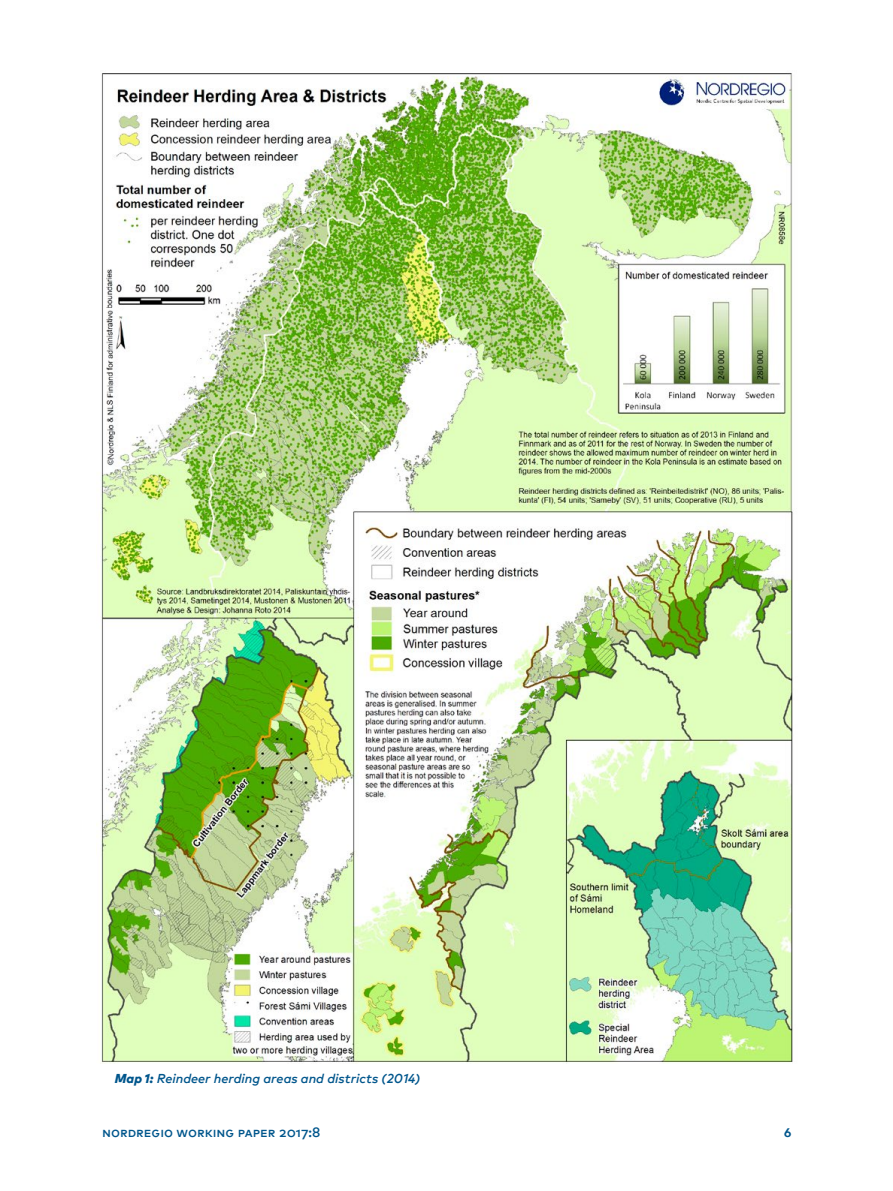
<style>
.page{position:relative;width:893px;height:1191px;background:#fff}
.page>*{position:absolute;margin:0;border:0;box-sizing:border-box;transform-origin:0 0}
.t1{font:500 13.5px "Mark Sc Offc Pro";color:#00568c}
.t2{font:italic 500 12.9px "Mark Pro";color:#00568c}
.t3{font:700 12.45px "Mark Sc Offc Pro";color:#00568c}
.s1{font-weight:800}
</style>
<div class="page">
<img style="left:96px;top:73px;width:697px;height:990px">
<p class="t2" style="left:115px;top:1069px;width:307px"><span class="s1">Map 1:</span> Reindeer herding areas and districts (2014)</p>
<p class="t1" style="left:102px;top:1121px;width:220px">nordregio working paper 2017:8</p>
<p class="t3" style="left:784px;top:1122px;width:9px">6</p>
</div>
